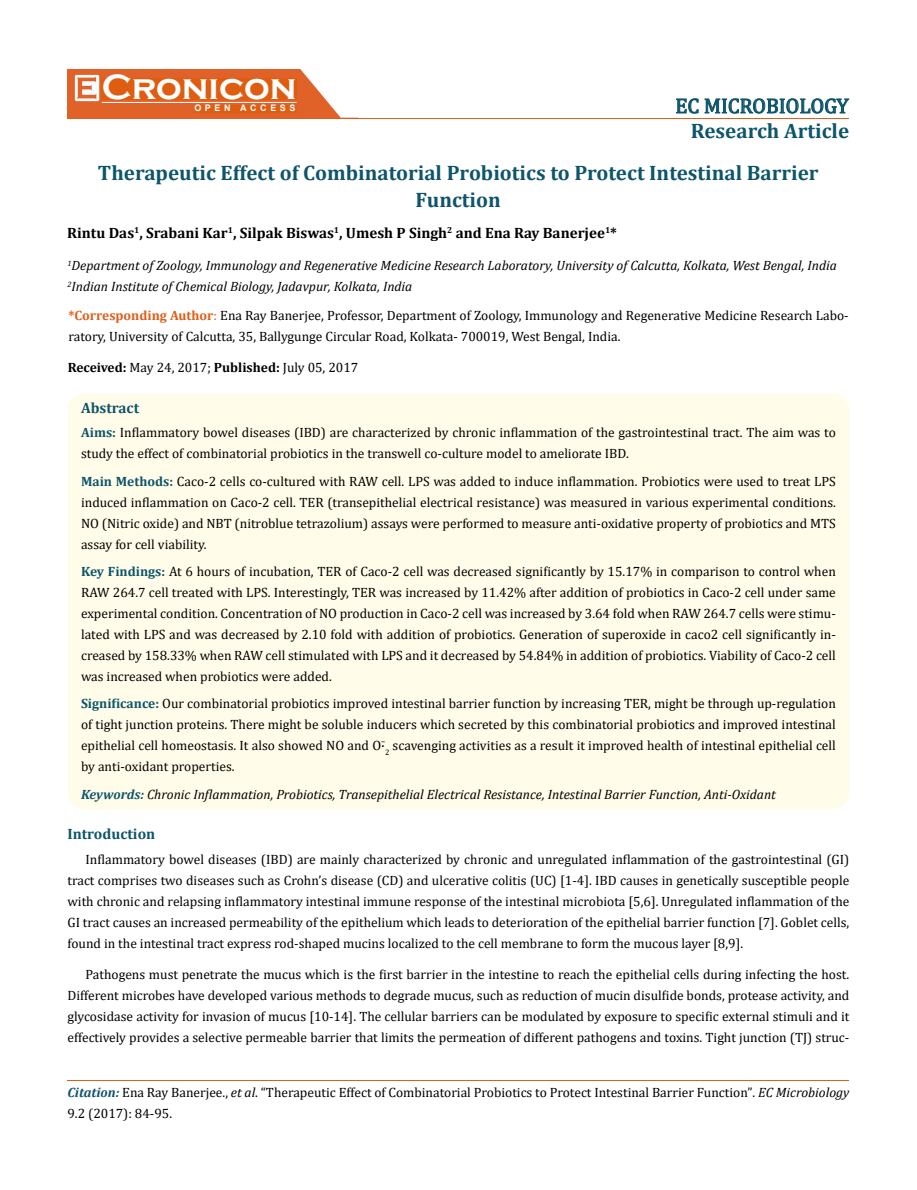
<style>
.page{position:relative;width:917px;height:1190px;background:#fff}
.page>*{position:absolute;margin:0;border:0;box-sizing:border-box;transform-origin:0 0}
.t1{font:700 36px "Copperplate Gothic";color:#fff}
.t2{font:700 21px/41.7px "Cambria";color:#0e546a}
.t3{font:21px "Cambria";color:#0e546a}
.t4{font:700 15px "Cambria";color:#000}
.t5{font:700 15px "Cambria";color:#0e546a}
.t6{font:13.5px/21px "Cambria";color:#000;text-align:justify}
.t7{font:italic 13.5px/21px "Cambria";color:#000}
.t8{font:700 9px "Arial";letter-spacing:.4em;color:#fff}
.s1{font-weight:700;color:#e05d1a}
.s2{color:#e05d1a}
.s3{font-weight:700}
.s4{font-weight:700;color:#0e546a}
.s5{font-weight:700;font-style:italic;color:#0e546a}
.s6{font-style:italic}
.s7{font-size:13.35px}
</style>
<div class="page">
<div style="left:67px;top:70px;width:290px;height:49px;background:#e06228"></div>
<svg style="left:300px;top:69px;width:58px;height:49px"></svg>
<img style="left:75px;top:75px;width:24px;height:26px">
<div style="left:102px;top:79px;width:195px;height:21px;background:#df5d11"></div>
<div style="left:194px;top:105px;width:103px;height:7px;background:#df5d11"></div>
<svg style="left:676px;top:98px;width:173px;height:16px"></svg>
<hr style="left:102px;top:102px;width:194px;height:1px;background:#fff">
<hr style="left:279px;top:118px;width:569px;height:1px;background:#e05d1a">
<hr style="left:67px;top:1080px;width:782px;height:1px;background:#e05d1a">
<div style="left:67px;top:393px;width:782px;height:416px;background:#fffde9;border-radius:18px"></div>
<h1 class="t1" style="left:102px;top:68px;width:196px">Cronicon</h1>
<p class="t8" style="left:194px;top:102px;width:103px">OPEN ACCESS</p>
<h2 class="t3" style="left:675px;top:93px;width:175px">EC MICROBIOLOGY</h2>
<h2 class="t2" style="left:98px;top:109px;width:752px;text-indent:593px">Research Article<br>Therapeutic Effect of Combinatorial Probiotics to Protect Intestinal Barrier</h2>
<h2 class="t2" style="left:415px;top:178px;width:87px">Function</h2>
<p class="t4" style="left:67px;top:222px;width:551px">Rintu Das<sup>1</sup>, Srabani Kar<sup>1</sup>, Silpak Biswas<sup>1</sup>, Umesh P Singh<sup>2</sup> and Ena Ray Banerjee<sup>1</sup>*</p>
<p class="t7" style="left:67px;top:254px;width:771px"><sup>1</sup>Department of Zoology, Immunology and Regenerative Medicine Research Laboratory, University of Calcutta, Kolkata, West Bengal, India<br><sup>2</sup>Indian Institute of Chemical Biology, Jadavpur, Kolkata, India</p>
<p class="t6" style="left:68px;top:304px;width:781px"><span class="s1">*Corresponding Author</span><span class="s2">:</span> Ena Ray Banerjee, Professor, Department of Zoology, Immunology and Regenerative Medicine Research Labo&shy;ratory, University of Calcutta, 35, Ballygunge Circular Road, Kolkata- 700019, West Bengal, India.</p>
<p class="t6" style="left:68px;top:357px;width:292px"><span class="s3">Received:</span> May 24, 2017; <span class="s3">Published:</span> July 05, 2017</p>
<p class="t5" style="left:81px;top:397px;width:60px">Abstract</p>
<p class="t6" style="left:81px;top:421px;width:756px"><span class="s4">Aims:</span> Inflammatory bowel diseases (IBD) are characterized by chronic inflammation of the gastrointestinal tract. The aim was to study the effect of combinatorial probiotics in the transwell co-culture model to ameliorate IBD.</p>
<p class="t6" style="left:81px;top:470px;width:756px"><span class="s4">Main Methods:</span> Caco-2 cells co-cultured with RAW cell. LPS was added to induce inflammation. Probiotics were used to treat LPS induced inflammation on Caco-2 cell. TER (transepithelial electrical resistance) was measured in various experimental conditions.<br>NO (Nitric oxide) and NBT (nitroblue tetrazolium) assays were performed to measure anti-oxidative property of probiotics and MTS assay for cell viability.</p>
<p class="t6" style="left:81px;top:561px;width:756px"><span class="s4">Key Findings:</span> At 6 hours of incubation, TER of Caco-2 cell was decreased significantly by 15.17% in comparison to control when RAW 264.7 cell treated with LPS. Interestingly, TER was increased by 11.42% after addition of probiotics in Caco-2 cell under same experimental condition. Concentration of NO production in Caco-2 cell was increased by 3.64 fold when RAW 264.7 cells were stimu&shy;lated with LPS and was decreased by 2.10 fold with addition of probiotics. Generation of superoxide in caco2 cell significantly in&shy;creased by 158.33% when RAW cell stimulated with LPS and it decreased by 54.84% in addition of probiotics. Viability of Caco-2 cell was increased when probiotics were added.</p>
<p class="t6" style="left:81px;top:693px;width:756px"><span class="s4">Significance:</span> Our combinatorial probiotics improved intestinal barrier function by increasing TER, might be through up-regulation of tight junction proteins. There might be soluble inducers which secreted by this combinatorial probiotics and improved intestinal epithelial cell homeostasis. It also showed NO and O·̄<sub>2</sub> scavenging activities as a result it improved health of intestinal epithelial cell by anti-oxidant properties.</p>
<p class="t7" style="left:81px;top:783px;width:696px"><span class="s4">Keywords:</span> Chronic Inflammation, Probiotics, Transepithelial Electrical Resistance, Intestinal Barrier Function, Anti-Oxidant</p>
<p class="t5" style="left:67px;top:823px;width:89px">Introduction</p>
<p class="t6" style="left:67px;top:848px;width:783px;text-indent:18px">Inflammatory bowel diseases (IBD) are mainly characterized by chronic and unregulated inflammation of the gastrointestinal (GI) tract comprises two diseases such as Crohn’s disease (CD) and ulcerative colitis (UC) [1-4]. IBD causes in genetically susceptible people with chronic and relapsing inflammatory intestinal immune response of the intestinal microbiota [5,6]. Unregulated inflammation of the GI tract causes an increased permeability of the epithelium which leads to deterioration of the epithelial barrier function [7]. Goblet cells, found in the intestinal tract express rod-shaped mucins localized to the cell membrane to form the mucous layer [8,9].</p>
<p class="t6" style="left:67px;top:964px;width:783px;text-indent:18px">Pathogens must penetrate the mucus which is the first barrier in the intestine to reach the epithelial cells during infecting the host.<br>Different microbes have developed various methods to degrade mucus, such as reduction of mucin disulfide bonds, protease activity, and glycosidase activity for invasion of mucus [10-14]. The cellular barriers can be modulated by exposure to specific external stimuli and it effectively provides a selective permeable barrier that limits the permeation of different pathogens and toxins. Tight junction (TJ) struc-</p>
<p class="t6" style="left:67px;top:1081px;width:783px"><span class="s5">Citation:</span> Ena Ray Banerjee., <span class="s6">et al</span>. “Therapeutic Effect of Combinatorial Probiotics to Protect Intestinal Barrier Function”<span class="s7">.</span> <span class="s6">EC Microbiology<br></span><span class="s7">9</span>.2 (2017): 84-95.</p>
</div>
